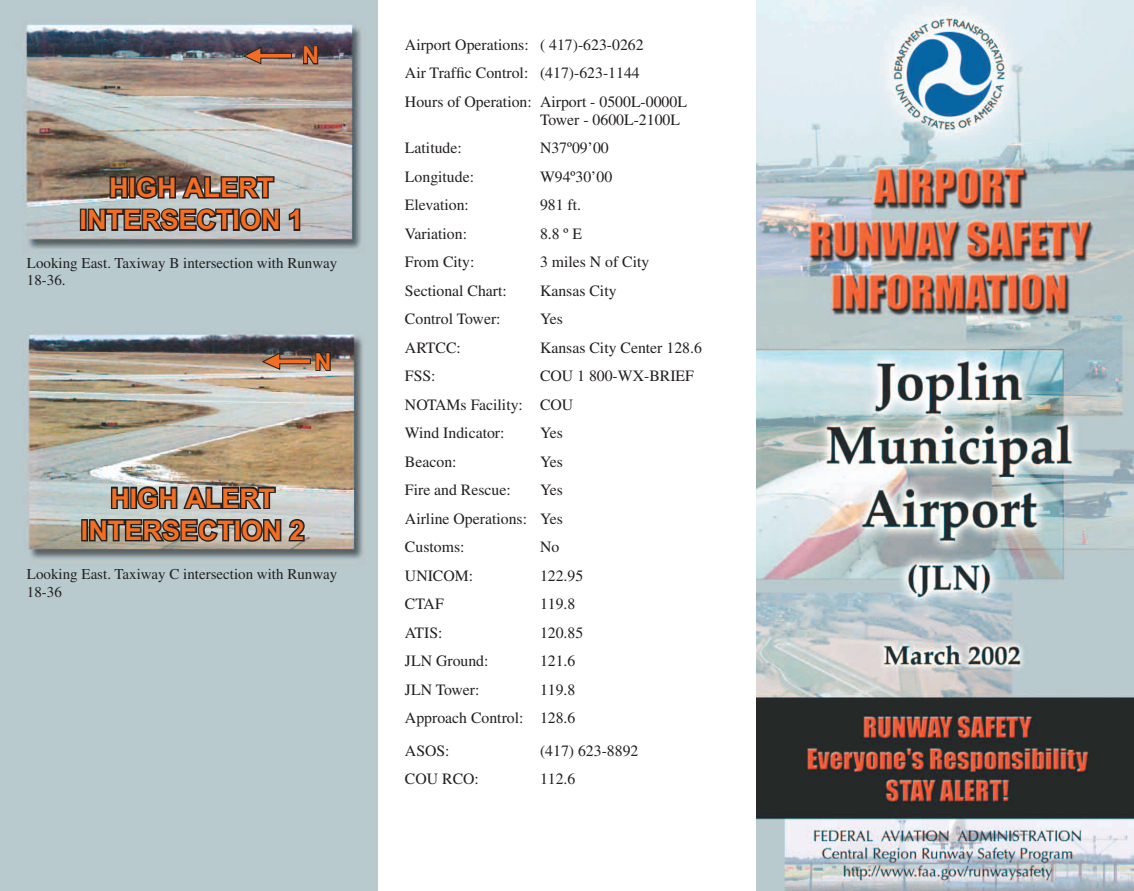
<style>
.page{position:relative;width:1134px;height:891px;background:#fff}
.page>*{position:absolute;margin:0;border:0;box-sizing:border-box;transform-origin:0 0}
.t1{font:700 27px/32.4px "Arial";color:#f36e21;text-align:center}
.t2{font:700 23.4px "Arial";color:#f36e21}
.t3{font:15.75px/28.5px "Times";color:#231f20}
.t4{font:15px/16.5px "Times";color:#231f20}
</style>
<div class="page">
<img style="left:0;top:0;width:378px;height:891px">
<svg style="left:302px;top:45px;width:17px;height:20px"></svg>
<svg style="left:261px;top:351px;width:71px;height:21px"></svg>
<svg style="left:242px;top:46px;width:51px;height:19px"></svg>
<img style="left:756px;top:0;width:378px;height:891px">
<div style="left:81px;top:519px;width:7px;height:22px;border:3px solid #231f20"></div>
<svg style="left:88px;top:484px;width:218px;height:60px;background:#7e7f7c"></svg>
<div style="left:80px;top:209px;width:7px;height:22px;border:3px solid #231f20"></div>
<svg style="left:86px;top:174px;width:216px;height:60px;background:#737372"></svg>
<p class="t2" style="left:302px;top:41px;width:18px">N</p>
<p class="t1" style="left:80px;top:172px;width:225px">HIGH ALERT<br>INTERSECTION 1</p>
<p class="t4" style="left:27px;top:255px;width:312px">Looking East. Taxiway B intersection with Runway<br>18-36.</p>
<p class="t2" style="left:315px;top:348px;width:18px">N</p>
<p class="t1" style="left:81px;top:482px;width:225px">HIGH ALERT<br>INTERSECTION 2</p>
<p class="t4" style="left:27px;top:565px;width:312px;line-height:18px">Looking East. Taxiway C intersection with Runway<br>18-36</p>
<p class="t3" style="left:405px;top:30px;width:284px">Airport Operations: ( 417)-623-0262<br>Air Traffic Control: (417)-623-1144<br>Hours of Operation: Airport - 0500L-0000L</p>
<p class="t3" style="left:540px;top:105px;width:142px">Tower - 0600L-2100L</p>
<p class="t3" style="left:405px;top:134px;width:58px">Latitude:</p>
<p class="t3" style="left:540px;top:134px;width:70px">N37º09’00</p>
<p class="t3" style="left:405px;top:162px;width:71px">Longitude:</p>
<p class="t3" style="left:540px;top:162px;width:74px">W94º30’00</p>
<p class="t3" style="left:405px;top:191px;width:65px">Elevation:</p>
<p class="t3" style="left:540px;top:191px;width:43px">981 ft.</p>
<p class="t3" style="left:405px;top:219px;width:64px">Variation:</p>
<p class="t3" style="left:540px;top:219px;width:44px">8.8 º E</p>
<p class="t3" style="left:405px;top:248px;width:71px">From City:</p>
<p class="t3" style="left:540px;top:248px;width:111px">3 miles N of City</p>
<p class="t3" style="left:405px;top:276px;width:103px">Sectional Chart:</p>
<p class="t3" style="left:540px;top:276px;width:78px">Kansas City</p>
<p class="t3" style="left:405px;top:305px;width:97px">Control Tower:</p>
<p class="t3" style="left:540px;top:305px;width:24px">Yes</p>
<p class="t3" style="left:405px;top:333px;width:57px">ARTCC:</p>
<p class="t3" style="left:540px;top:333px;width:163px">Kansas City Center 128.6</p>
<p class="t3" style="left:405px;top:362px;width:32px">FSS:</p>
<p class="t3" style="left:405px;top:362px;width:291px;text-indent:135px">COU 1 800-WX-BRIEF<br>NOTAMs Facility: COU<br>Wind Indicator:</p>
<p class="t3" style="left:540px;top:419px;width:24px">Yes</p>
<p class="t3" style="left:405px;top:447px;width:53px">Beacon:</p>
<p class="t3" style="left:540px;top:447px;width:24px">Yes</p>
<p class="t3" style="left:405px;top:476px;width:107px">Fire and Rescue:</p>
<p class="t3" style="left:405px;top:476px;width:159px;text-align:justify;text-indent:135px">Yes Airline Operations: Yes Customs:</p>
<p class="t3" style="left:540px;top:533px;width:21px">No</p>
<p class="t3" style="left:405px;top:561px;width:70px">UNICOM:</p>
<p class="t3" style="left:540px;top:561px;width:45px">122.95</p>
<p class="t3" style="left:405px;top:590px;width:40px">CTAF</p>
<p class="t3" style="left:540px;top:590px;width:37px">119.8</p>
<p class="t3" style="left:405px;top:618px;width:39px">ATIS:</p>
<p class="t3" style="left:540px;top:618px;width:45px">120.85</p>
<p class="t3" style="left:405px;top:647px;width:85px">JLN Ground:</p>
<p class="t3" style="left:540px;top:647px;width:37px">121.6</p>
<p class="t3" style="left:405px;top:675px;width:76px">JLN Tower:</p>
<p class="t3" style="left:405px;top:675px;width:172px;text-align:right">119.8<br>Approach Control: 128.6</p>
<p class="t3" style="left:405px;top:736px;width:46px">ASOS:</p>
<p class="t3" style="left:540px;top:736px;width:100px">(417) 623-8892</p>
<p class="t3" style="left:405px;top:764px;width:75px">COU RCO:</p>
<p class="t3" style="left:540px;top:764px;width:37px">112.6</p>
</div>
